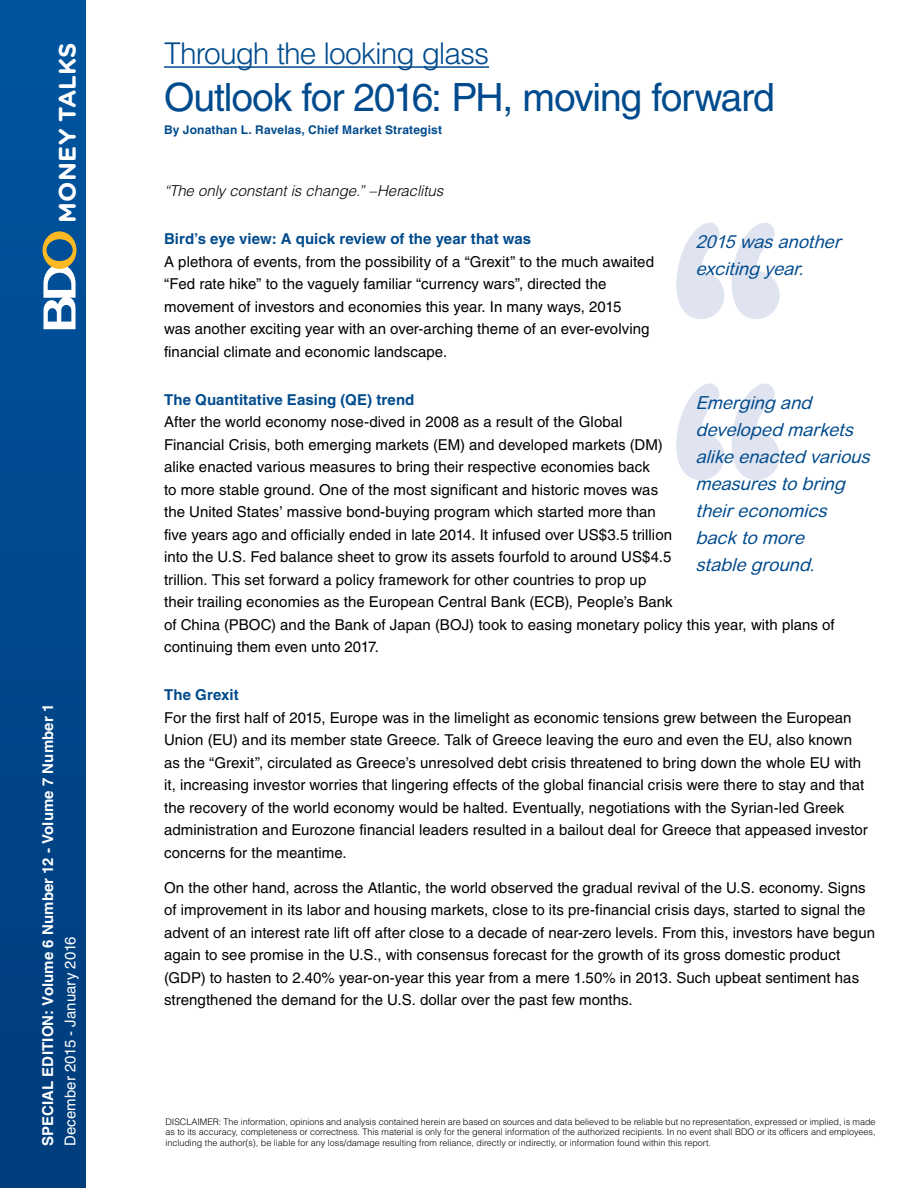
<style>
.page{position:relative;width:918px;height:1188px;background:#fff}
.page>*{position:absolute;margin:0;border:0;box-sizing:border-box;transform-origin:0 0}
.t1{font:39px "Helvetica LT Std";letter-spacing:-.03em;color:#004b8d}
.t2{font:300 30px "Helvetica LT Std";letter-spacing:-.035em;color:#004b8d}
.t3{font:700 24px "Gotham Rounded";letter-spacing:.005em;color:#fff}
.t4{font:italic 18px/27px "Arial Rounded MT Std";color:#004b8d}
.t5{font:15px/22.5px "Helvetica LT Std";letter-spacing:.005em;color:#000}
.t6{font:700 15px "Helvetica LT Std";letter-spacing:.005em;color:#004b8d}
.t7{font:700 15px "Helvetica LT Std";letter-spacing:.005em;color:#fff}
.t8{font:italic 300 15px "Helvetica LT Std";letter-spacing:-.005em;color:#000}
.t9{font:15px "Helvetica LT Std";color:#fff}
.t10{font:700 12px "Helvetica LT Std";letter-spacing:.015em;color:#004b8d}
.t11{font:300 9px/10.8px "Helvetica LT Std";color:#000}
</style>
<div class="page">
<div style="left:0;top:0;width:85px;height:1188px;background:linear-gradient(to bottom,#00559f,#003c7b)"></div>
<svg style="left:43px;top:231px;width:33px;height:98px"></svg>
<hr style="left:164px;top:66px;width:325px;height:2px;background:#004b8d">
<svg style="left:676px;top:223px;width:104px;height:96px"></svg>
<svg style="left:676px;top:384px;width:104px;height:96px"></svg>
<h3 class="t3" style="left:50px;top:223px;width:182px;rotate:-90deg">MONEY TALKS</h3>
<h2 class="t2" style="left:164px;top:35px;width:327px">Through the looking glass</h2>
<h1 class="t1" style="left:164px;top:75px;width:612px">Outlook for 2016: PH, moving forward</h1>
<p class="t10" style="left:164px;top:122px;width:279px">By Jonathan L. Ravelas, Chief Market Strategist</p>
<p class="t8" style="left:164px;top:181px;width:281px">“The only constant is change.” –Heraclitus</p>
<p class="t6" style="left:164px;top:230px;width:369px">Bird’s eye view: A quick review of the year that was</p>
<p class="t5" style="left:164px;top:250px;width:492px">A plethora of events, from the possibility of a “Grexit” to the much awaited “Fed rate hike” to the vaguely familiar “currency wars”, directed the movement of investors and economies this year. In many ways, 2015<br>was another exciting year with an over-arching theme of an ever-evolving financial climate and economic landscape.</p>
<p class="t6" style="left:164px;top:390px;width:252px">The Quantitative Easing (QE) trend</p>
<p class="t5" style="left:164px;top:411px;width:672px">After the world economy nose-dived in 2008 as a result of the Global<br>Financial Crisis, both emerging markets (EM) and developed markets (DM)<br>alike enacted various measures to bring their respective economies back<br>to more stable ground. One of the most significant and historic moves was<br>the United States’ massive bond-buying program which started more than<br>five years ago and officially ended in late 2014. It infused over US$3.5 trillion<br>into the U.S. Fed balance sheet to grow its assets fourfold to around US$4.5<br>trillion. This set forward a policy framework for other countries to prop up<br>their trailing economies as the European Central Bank (ECB), People’s Bank<br>of China (PBOC) and the Bank of Japan (BOJ) took to easing monetary policy this year, with plans of continuing them even unto 2017.</p>
<p class="t6" style="left:164px;top:686px;width:76px">The Grexit</p>
<p class="t5" style="left:164px;top:706px;width:705px">For the first half of 2015, Europe was in the limelight as economic tensions grew between the European Union (EU) and its member state Greece. Talk of Greece leaving the euro and even the EU, also known as the “Grexit”, circulated as Greece’s unresolved debt crisis threatened to bring down the whole EU with it, increasing investor worries that lingering effects of the global financial crisis were there to stay and that the recovery of the world economy would be halted. Eventually, negotiations with the Syrian-led Greek administration and Eurozone financial leaders resulted in a bailout deal for Greece that appeased investor concerns for the meantime.</p>
<p class="t5" style="left:164px;top:876px;width:713px">On the other hand, across the Atlantic, the world observed the gradual revival of the U.S. economy. Signs of improvement in its labor and housing markets, close to its pre-financial crisis days, started to signal the advent of an interest rate lift off after close to a decade of near-zero levels. From this, investors have begun again to see promise in the U.S., with consensus forecast for the growth of its gross domestic product (GDP) to hasten to 2.40% year-on-year this year from a mere 1.50% in 2013. Such upbeat sentiment has strengthened the demand for the U.S. dollar over the past few months.</p>
<p class="t4" style="left:695px;top:228px;width:152px">2015wasanother exciting year.</p>
<p class="t4" style="left:695px;top:389px;width:181px">Emerging and developed markets alikeenacted various measurestobring theireconomics backtomore stableground.</p>
<p class="t7" style="left:39px;top:1146px;width:444px;rotate:-90deg">SPECIAL EDITION: Volume 6 Number 12 - Volume 7 Number 1</p>
<p class="t9" style="left:62px;top:1146px;width:211px;rotate:-90deg">December 2015 - January 2016</p>
<p class="t11" style="left:165px;top:1116px;width:712px">DISCLAIMER: The information, opinions and analysis contained herein are based on sources and data believed to be reliable but no representation, expressed or implied, is made as to its accuracy, completeness or correctness. This material is only for the general information of the authorized recipients. In no event shall BDO or its officers and employees,</p>
<p class="t11" style="left:165px;top:1138px;width:547px">including the author(s), be liable for any loss/damage resulting from reliance, directly or indirectly, or information found within this report.</p>
</div>
